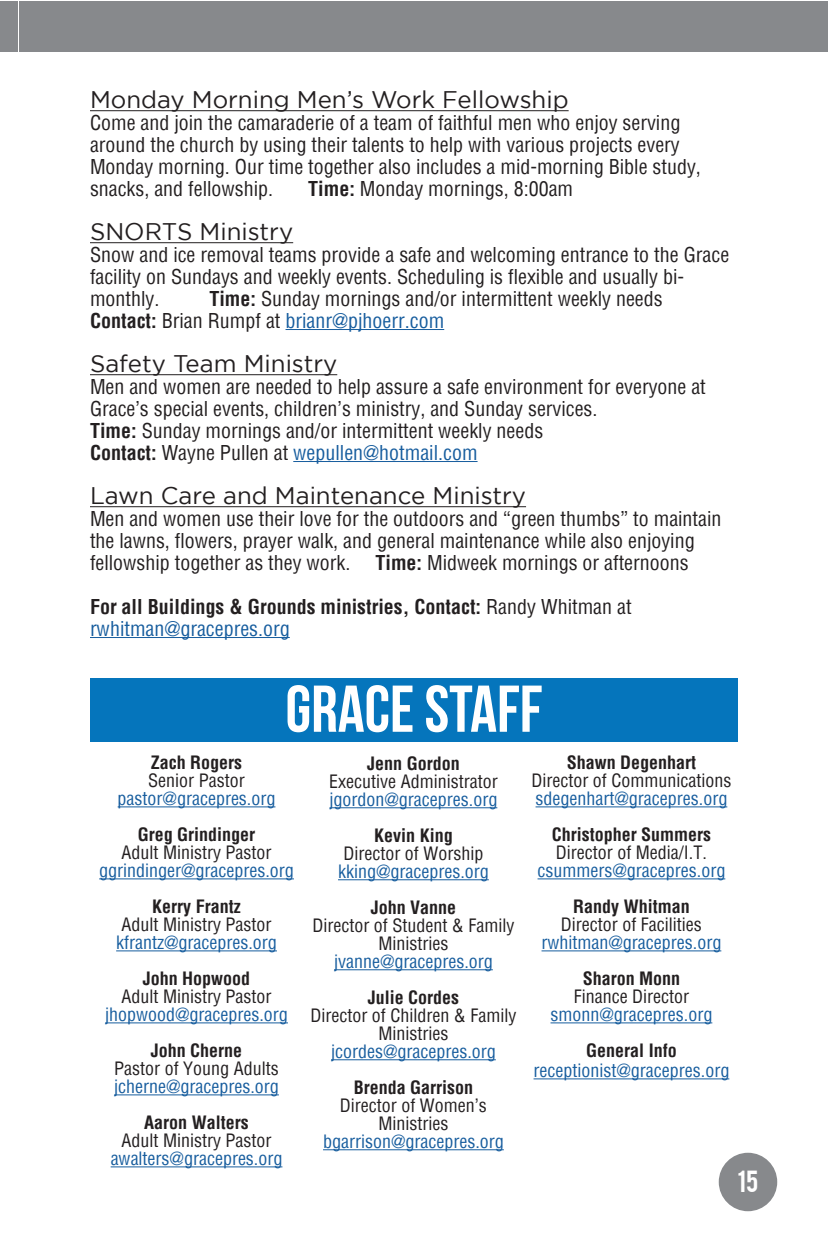
<style>
.page{position:relative;width:828px;height:1260px;background:#fff}
.page>*{position:absolute;margin:0;border:0;box-sizing:border-box;transform-origin:0 0}
.t1{font:66px "Bebas Neue";color:#fff}
.t2{font:24px "Gotham";color:#231f20}
.t3{font:24px "Bebas";color:#fff}
.t4{font:condensed 20px/22px "Helvetica";color:#231f20}
.t5{font:condensed 20px "Helvetica";color:#175d9e}
.t6{font:700 condensed 20px "Helvetica";color:#231f20}
.t7{font:condensed 18px "Helvetica";color:#175d9e}
.t8{font:condensed 18px/18px "Helvetica";color:#231f20;text-align:center}
.t9{font:700 condensed 18px "Helvetica";color:#231f20}
.s1{font-weight:700}
.s2{font-weight:700;color:#231f20}
.s3{color:#231f20}
.s4{font-weight:400}
</style>
<div class="page">
<div style="left:0;top:1px;width:18px;height:50px;background:#87898c"></div>
<div style="left:19px;top:1px;width:809px;height:50px;background:#87898c"></div>
<div style="left:90px;top:678px;width:648px;height:63px;background:#0575bc"></div>
<hr style="left:118px;top:806px;width:157px;height:1px;background:#175d9e">
<hr style="left:99px;top:878px;width:195px;height:1px;background:#175d9e">
<hr style="left:116px;top:950px;width:161px;height:1px;background:#175d9e">
<hr style="left:105px;top:1022px;width:183px;height:1px;background:#175d9e">
<hr style="left:114px;top:1094px;width:165px;height:1px;background:#175d9e">
<hr style="left:111px;top:1166px;width:171px;height:1px;background:#175d9e">
<hr style="left:330px;top:807px;width:167px;height:1px;background:#175d9e">
<hr style="left:338px;top:879px;width:151px;height:1px;background:#175d9e">
<hr style="left:334px;top:969px;width:159px;height:1px;background:#175d9e">
<hr style="left:331px;top:1059px;width:165px;height:1px;background:#175d9e">
<hr style="left:323px;top:1149px;width:181px;height:1px;background:#175d9e">
<hr style="left:90px;top:110px;width:479px;height:1px;background:#231f20">
<hr style="left:90px;top:242px;width:203px;height:1px;background:#231f20">
<hr style="left:286px;top:329px;width:158px;height:1px;background:#175d9e">
<hr style="left:90px;top:374px;width:247px;height:1px;background:#231f20">
<hr style="left:293px;top:461px;width:185px;height:1px;background:#175d9e">
<hr style="left:90px;top:506px;width:436px;height:1px;background:#231f20">
<hr style="left:90px;top:637px;width:200px;height:1px;background:#175d9e">
<hr style="left:536px;top:806px;width:191px;height:1px;background:#175d9e">
<hr style="left:538px;top:878px;width:187px;height:1px;background:#175d9e">
<hr style="left:542px;top:950px;width:179px;height:1px;background:#175d9e">
<hr style="left:551px;top:1022px;width:161px;height:1px;background:#175d9e">
<hr style="left:534px;top:1078px;width:195px;height:1px;background:#175d9e">
<div style="left:719px;top:1153px;width:58px;height:58px;background:#87898c;border-radius:50%"></div>
<p class="t2" style="left:90px;top:86px;width:480px">Monday Morning Men’s Work Fellowship</p>
<p class="t4" style="left:90px;top:111px;width:612px">Come and join the camaraderie of a team of faithful men who enjoy serving around the church by using their talents to help with various projects every Monday morning. Our time together also includes a mid-morning Bible study, snacks, and fellowship.</p>
<p class="t4" style="left:308px;top:177px;width:266px"><span class="s1">Time:</span> Monday mornings, 8:00am</p>
<p class="t2" style="left:90px;top:218px;width:205px">SNORTS Ministry</p>
<p class="t4" style="left:90px;top:243px;width:641px">Snow and ice removal teams provide a safe and welcoming entrance to the Grace facility on Sundays and weekly events. Scheduling is flexible and usually bi&shy;monthly.</p>
<p class="t4" style="left:209px;top:287px;width:455px"><span class="s1">Time:</span> Sunday mornings and/or intermittent weekly needs</p>
<p class="t5" style="left:90px;top:307px;width:356px"><span class="s2">Contact:</span> <span class="s3">Brian Rumpf at</span> brianr@pjhoerr.com</p>
<p class="t2" style="left:90px;top:350px;width:249px">Safety Team Ministry</p>
<p class="t4" style="left:90px;top:375px;width:617px">Men and women are needed to help assure a safe environment for everyone at<br>Grace’s special events, children’s ministry, and Sunday services.</p>
<p class="t4" style="left:90px;top:419px;width:455px"><span class="s1">Time:</span> Sunday mornings and/or intermittent weekly needs</p>
<p class="t5" style="left:90px;top:439px;width:389px"><span class="s2">Contact:</span> <span class="s3">Wayne Pullen at</span> wepullen@hotmail.com</p>
<p class="t2" style="left:90px;top:482px;width:438px">Lawn Care and Maintenance Ministry</p>
<p class="t4" style="left:90px;top:507px;width:633px">Men and women use their love for the outdoors and “green thumbs” to maintain the lawns, flowers, prayer walk, and general maintenance while also enjoying fellowship together as they work. <span class="s1">Time:</span> Midweek mornings or afternoons</p>
<p class="t6" style="left:90px;top:593px;width:543px">For all Buildings &amp; Grounds ministries, Contact: <span class="s4">Randy Whitman at</span></p>
<p class="t5" style="left:90px;top:615px;width:201px">rwhitman@gracepres.org</p>
<p class="t1" style="left:285px;top:673px;width:259px">GRACE STAFF</p>
<p class="t9" style="left:151px;top:751px;width:93px">Zach Rogers</p>
<p class="t8" style="left:148px;top:771px;width:98px">Senior Pastor</p>
<p class="t7" style="left:118px;top:787px;width:159px">pastor@gracepres.org</p>
<p class="t9" style="left:138px;top:823px;width:119px">Greg Grindinger</p>
<p class="t8" style="left:122px;top:843px;width:151px">Adult Ministry Pastor</p>
<p class="t7" style="left:99px;top:859px;width:196px">ggrindinger@gracepres.org</p>
<p class="t9" style="left:152px;top:895px;width:90px">Kerry Frantz</p>
<p class="t8" style="left:122px;top:915px;width:151px">Adult Ministry Pastor</p>
<p class="t7" style="left:116px;top:931px;width:162px">kfrantz@gracepres.org</p>
<p class="t9" style="left:143px;top:967px;width:109px">John Hopwood</p>
<p class="t8" style="left:122px;top:987px;width:151px">Adult Ministry Pastor</p>
<p class="t7" style="left:105px;top:1003px;width:184px">jhopwood@gracepres.org</p>
<p class="t9" style="left:151px;top:1039px;width:93px">John Cherne</p>
<p class="t8" style="left:114px;top:1059px;width:166px">Pastor of Young Adults</p>
<p class="t7" style="left:114px;top:1075px;width:166px">jcherne@gracepres.org</p>
<p class="t9" style="left:144px;top:1111px;width:106px">Aaron Walters</p>
<p class="t8" style="left:122px;top:1131px;width:151px">Adult Ministry Pastor</p>
<p class="t7" style="left:111px;top:1147px;width:173px">awalters@gracepres.org</p>
<p class="t9" style="left:367px;top:752px;width:94px">Jenn Gordon</p>
<p class="t8" style="left:329px;top:772px;width:170px">Executive Administrator</p>
<p class="t7" style="left:330px;top:788px;width:169px">jgordon@gracepres.org</p>
<p class="t9" style="left:374px;top:824px;width:80px">Kevin King</p>
<p class="t8" style="left:343px;top:844px;width:141px">Director of Worship</p>
<p class="t7" style="left:338px;top:860px;width:152px">kking@gracepres.org</p>
<p class="t9" style="left:371px;top:896px;width:87px">John Vanne</p>
<p class="t8" style="left:312px;top:916px;width:203px">Director of Student &amp; Family<br>Ministries</p>
<p class="t7" style="left:334px;top:950px;width:160px">jvanne@gracepres.org</p>
<p class="t9" style="left:368px;top:986px;width:93px">Julie Cordes</p>
<p class="t8" style="left:310px;top:1006px;width:207px">Director of Children &amp; Family<br>Ministries</p>
<p class="t7" style="left:331px;top:1040px;width:166px">jcordes@gracepres.org</p>
<p class="t9" style="left:354px;top:1076px;width:121px">Brenda Garrison</p>
<p class="t8" style="left:340px;top:1096px;width:148px">Director of Women’s</p>
<p class="t8" style="left:378px;top:1114px;width:71px">Ministries</p>
<p class="t7" style="left:323px;top:1130px;width:182px">bgarrison@gracepres.org</p>
<p class="t9" style="left:567px;top:751px;width:131px">Shawn Degenhart</p>
<p class="t8" style="left:531px;top:771px;width:201px">Director of Communications</p>
<p class="t7" style="left:536px;top:787px;width:193px">sdegenhart@gracepres.org</p>
<p class="t9" style="left:552px;top:823px;width:161px">Christopher Summers</p>
<p class="t8" style="left:556px;top:843px;width:152px">Director of Media/I.T.</p>
<p class="t7" style="left:538px;top:859px;width:189px">csummers@gracepres.org</p>
<p class="t9" style="left:573px;top:895px;width:118px">Randy Whitman</p>
<p class="t8" style="left:561px;top:915px;width:142px">Director of Facilities</p>
<p class="t7" style="left:542px;top:931px;width:181px">rwhitman@gracepres.org</p>
<p class="t9" style="left:583px;top:967px;width:99px">Sharon Monn</p>
<p class="t8" style="left:574px;top:987px;width:117px">Finance Director</p>
<p class="t7" style="left:551px;top:1003px;width:163px">smonn@gracepres.org</p>
<p class="t9" style="left:586px;top:1039px;width:92px">General Info</p>
<p class="t7" style="left:534px;top:1059px;width:197px">receptionist@gracepres.org</p>
<p class="t3" style="left:738px;top:1164px;width:22px">15</p>
</div>
